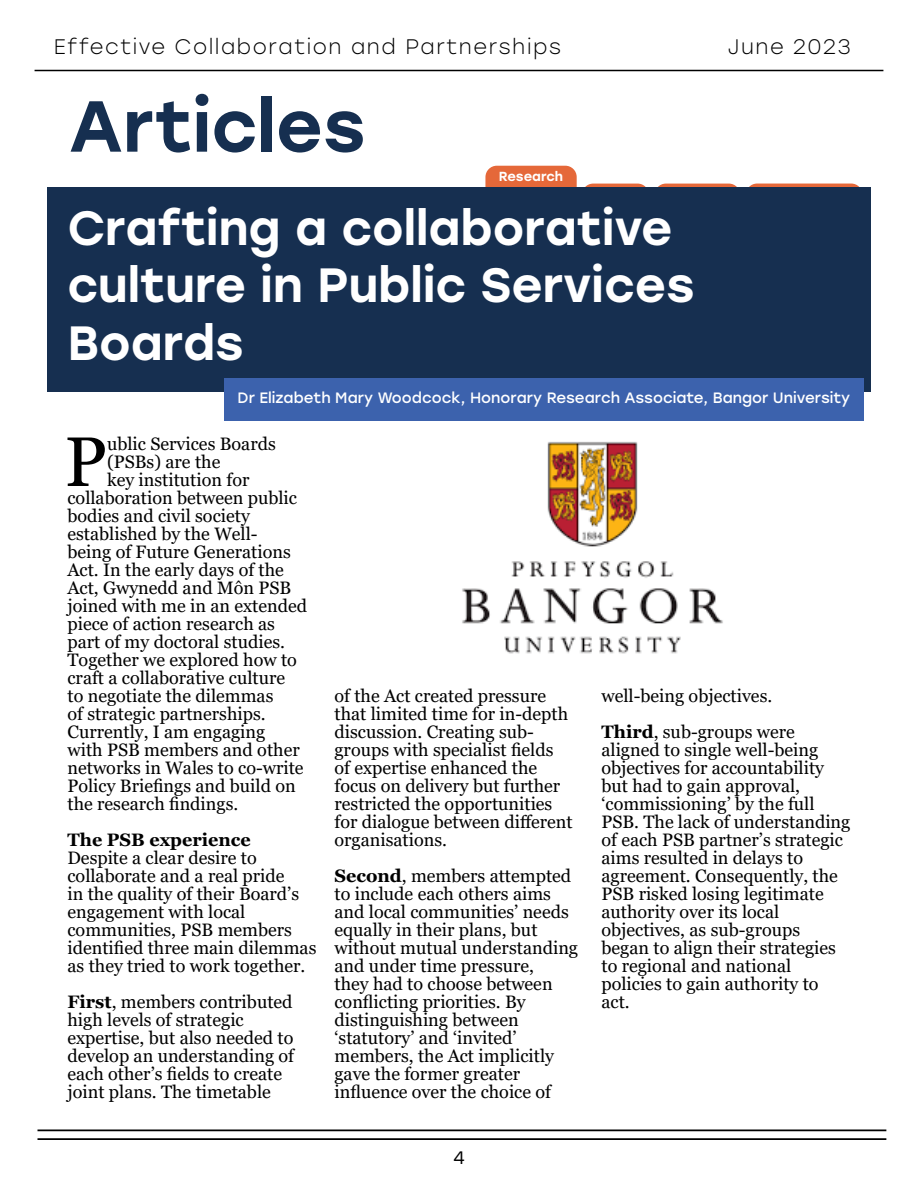
<style>
.page{position:relative;width:918px;height:1188px;background:#fff}
.page>*{position:absolute;margin:0;border:0;box-sizing:border-box;transform-origin:0 0}
.t1{font:500 72px "Stolzl";color:#162f50}
.t2{font:69.9px "Georgia";color:#000}
.t3{font:500 48px/57.6px "Stolzl";color:#fff}
.t4{font:300 21px "Stolzl";letter-spacing:.075em;color:#000}
.t5{font:18px/18px "Georgia";color:#000}
.t6{font:700 18px "Georgia";color:#000}
.t7{font:18px "Stolzl";color:#000}
.t8{font:15px "Stolzl";color:#fff}
.t9{font:500 13.05px "Stolzl";color:#fff}
.s1{font-weight:700}
</style>
<div class="page">
<hr style="left:38px;top:1129px;width:848px;height:2px;background:#000">
<hr style="left:38px;top:1138px;width:848px;height:2px;background:#000">
<hr style="left:35px;top:70px;width:848px;height:1px;background:#000">
<svg style="left:746px;top:184px;width:117px;height:4px"></svg>
<svg style="left:655px;top:184px;width:85px;height:4px"></svg>
<svg style="left:485px;top:166px;width:164px;height:22px"></svg>
<img style="left:462px;top:442px;width:261px;height:212px">
<div style="left:47px;top:188px;width:824px;height:204px;background:#162f50"></div>
<div style="left:224px;top:378px;width:640px;height:42px;background:#3c62ad"></div>
<p class="t4" style="left:54px;top:32px;width:509px">Effective Collaboration and Partnerships</p>
<p class="t4" style="left:728px;top:32px;width:124px">June 2023</p>
<h1 class="t1" style="left:69px;top:75px;width:298px">Articles</h1>
<p class="t9" style="left:499px;top:167px;width:66px">Research</p>
<h3 class="t3" style="left:68px;top:197px;width:628px">Crafting a collaborative culture in Public Services<br>Boards</h3>
<p class="t8" style="left:238px;top:387px;width:614px">Dr Elizabeth Mary Woodcock, Honorary Research Associate, Bangor University</p>
<h2 class="t2" style="left:64px;top:420px;width:44px">P</h2>
<p class="t5" style="left:107px;top:435px;width:170px">ublic Services Boards</p>
<p class="t5" style="left:107px;top:453px;width:115px">(PSBs) are the</p>
<p class="t5" style="left:107px;top:471px;width:144px">key institution for</p>
<p class="t5" style="left:67px;top:489px;width:231px">collaboration between public</p>
<p class="t5" style="left:67px;top:507px;width:184px">bodies and civil society</p>
<p class="t5" style="left:67px;top:525px;width:192px">established by the Well-</p>
<p class="t5" style="left:67px;top:543px;width:225px">being of Future Generations</p>
<p class="t5" style="left:67px;top:561px;width:218px">Act. In the early days of the</p>
<p class="t5" style="left:67px;top:579px;width:225px">Act, Gwynedd and Môn PSB</p>
<p class="t5" style="left:67px;top:597px;width:241px">joined with me in an extended</p>
<p class="t5" style="left:67px;top:615px;width:209px">piece of action research as</p>
<p class="t5" style="left:67px;top:633px;width:219px">part of my doctoral studies.</p>
<p class="t5" style="left:67px;top:651px;width:231px">Together we explored how to</p>
<p class="t5" style="left:67px;top:669px;width:219px">craft a collaborative culture</p>
<p class="t5" style="left:67px;top:687px;width:207px">to negotiate the dilemmas</p>
<p class="t5" style="left:67px;top:705px;width:200px">of strategic partnerships.</p>
<p class="t5" style="left:67px;top:723px;width:199px">Currently, I am engaging</p>
<p class="t5" style="left:67px;top:741px;width:234px">with PSB members and other</p>
<p class="t5" style="left:67px;top:759px;width:238px">networks in Wales to co-write</p>
<p class="t5" style="left:67px;top:777px;width:230px">Policy Briefings and build on</p>
<p class="t5" style="left:67px;top:795px;width:172px">the research findings.</p>
<p class="t6" style="left:67px;top:828px;width:185px">The PSB experience</p>
<p class="t5" style="left:67px;top:849px;width:250px">Despite a clear desire to collaborate and a real pride<br>in the quality of their Board’s engagement with local communities, PSB members identified three main dilemmas as they tried to work together.</p>
<p class="t5" style="left:67px;top:993px;width:228px"><span class="s1">First</span>, members contributed high levels of strategic expertise, but also needed to develop an understanding of each other’s fields to create joint plans. The timetable</p>
<p class="t5" style="left:334px;top:687px;width:240px">of the Act created pressure that limited time for in-depth discussion. Creating sub&shy;groups with specialist fields of expertise enhanced the focus on delivery but further restricted the opportunities for dialogue between different organisations.</p>
<p class="t5" style="left:334px;top:867px;width:245px"><span class="s1">Second</span>, members attempted to include each others aims and local communities’ needs equally in their plans, but without mutual understanding and under time pressure,<br>they had to choose between conflicting priorities. By distinguishing between ‘statutory’ and ‘invited’ members, the Act implicitly gave the former greater influence over the choice of</p>
<p class="t7" style="left:453px;top:1145px;width:13px">4</p>
<p class="t5" style="left:601px;top:678px;width:195px;line-height:36px">well-being objectives.<br><span class="s1">Third</span>, sub-groups were</p>
<p class="t5" style="left:601px;top:741px;width:250px">aligned to single well-being objectives for accountability but had to gain approval, ‘commissioning’ by the full<br>PSB. The lack of understanding of each PSB partner’s strategic aims resulted in delays to agreement. Consequently, the<br>PSB risked losing legitimate authority over its local objectives, as sub-groups began to align their strategies to regional and national policies to gain authority to act.</p>
</div>
